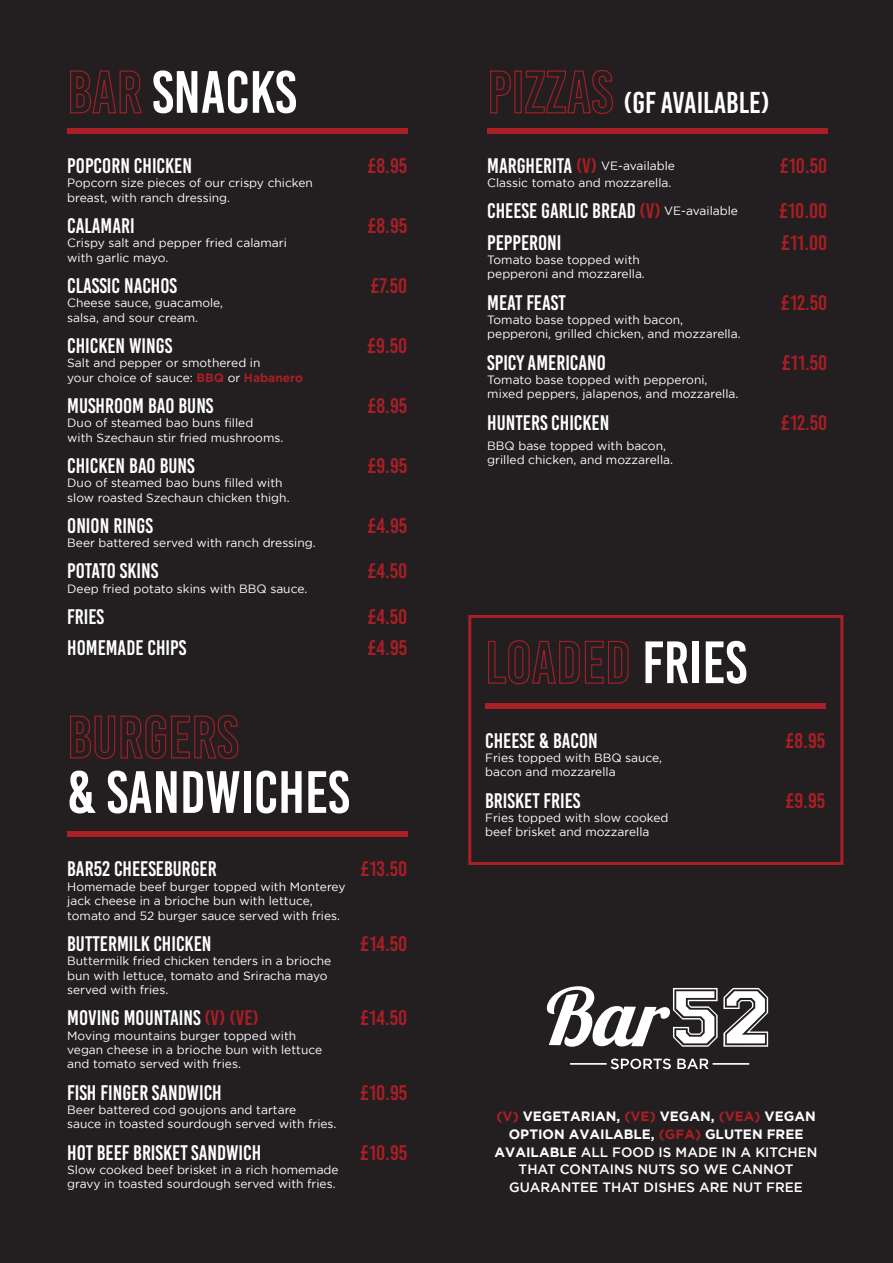
<style>
.page{position:relative;width:893px;height:1263px;background:#231f20}
.page>*{position:absolute;margin:0;border:0;box-sizing:border-box;transform-origin:0 0}
.t1{font:59.55px "Bebas Kai";color:#fff}
.t2{font:30px "Bebas Kai";color:#fff}
.t3{font:21px "Bebas Kai";color:#fff}
.t4{font:21px "Bebas Kai";color:#aa1e26}
.t5{font:500 13.5px/17.7px "Gotham";color:#fff;text-align:center}
.t6{font:12px/14.4px "Gotham";color:#fff}
.s1{font-weight:700;color:#aa1e26}
.s2{color:#aa1e26}
.s3{font-family:"Bebas Kai";font-size:21px}
.s4{font-family:"Bebas Kai";font-size:21px;color:#aa1e26}
.s5{font-weight:700}
</style>
<div class="page">
<svg style="left:70px;top:70px;width:72px;height:44px"></svg>
<div style="left:67px;top:128px;width:341px;height:6px;background:#aa1e26"></div>
<svg style="left:70px;top:715px;width:169px;height:44px"></svg>
<div style="left:67px;top:831px;width:341px;height:6px;background:#aa1e26"></div>
<svg style="left:488px;top:640px;width:141px;height:45px"></svg>
<div style="left:485px;top:703px;width:341px;height:5px;background:#aa1e26"></div>
<svg style="left:490px;top:70px;width:21px;height:44px"></svg>
<div style="left:514px;top:71px;width:8px;height:42px;border:1px solid #aa1e26"></div>
<svg style="left:525px;top:70px;width:88px;height:44px"></svg>
<div style="left:487px;top:128px;width:341px;height:6px;background:#aa1e26"></div>
<div style="left:468px;top:615px;width:375px;height:250px;border:3px solid #aa1e26"></div>
<svg style="left:547px;top:986px;width:221px;height:61px"></svg>
<svg style="left:611px;top:1058px;width:60px;height:11px"></svg>
<svg style="left:677px;top:1058px;width:31px;height:11px"></svg>
<hr style="left:713px;top:1063px;width:36px;height:2px;background:#fff">
<hr style="left:570px;top:1063px;width:37px;height:2px;background:#fff">
<h1 class="t1" style="left:152px;top:60px;width:146px">SNACKS</h1>
<h3 class="t3" style="left:67px;top:154px;width:126px">POPCORN CHICKEN</h3>
<h3 class="t4" style="left:368px;top:154px;width:41px">£8.95</h3>
<p class="t6" style="left:67px;top:175px;width:247px">Popcorn size pieces of our crispy chicken breast, with ranch dressing.</p>
<h3 class="t3" style="left:67px;top:214px;width:69px">CALAMARI</h3>
<h3 class="t4" style="left:368px;top:214px;width:41px">£8.95</h3>
<p class="t6" style="left:67px;top:235px;width:221px">Crispy salt and pepper fried calamari with garlic mayo.</p>
<h3 class="t3" style="left:67px;top:274px;width:111px">CLASSIC NACHOS</h3>
<h3 class="t4" style="left:370px;top:274px;width:38px">£7.50</h3>
<p class="t6" style="left:67px;top:295px;width:157px">Cheese sauce, guacamole, salsa, and sour cream.</p>
<h3 class="t3" style="left:67px;top:334px;width:106px">CHICKEN WINGS</h3>
<h3 class="t4" style="left:367px;top:334px;width:42px">£9.50</h3>
<p class="t6" style="left:67px;top:355px;width:237px">Salt and pepper or smothered in<br>your choice of sauce: <span class="s1">BBQ</span> or <span class="s1">Habanero</span></p>
<h3 class="t3" style="left:67px;top:394px;width:148px">MUSHROOM BAO BUNS</h3>
<h3 class="t4" style="left:368px;top:394px;width:41px">£8.95</h3>
<p class="t6" style="left:67px;top:415px;width:218px">Duo of steamed bao buns filled<br>with Szechaun stir fried mushrooms.</p>
<h3 class="t3" style="left:67px;top:454px;width:129px">CHICKEN BAO BUNS</h3>
<h3 class="t4" style="left:367px;top:454px;width:41px">£9.95</h3>
<p class="t6" style="left:67px;top:475px;width:224px">Duo of steamed bao buns filled with slow roasted Szechaun chicken thigh.</p>
<h3 class="t3" style="left:67px;top:514px;width:87px">ONION RINGS</h3>
<h3 class="t4" style="left:368px;top:514px;width:41px">£4.95</h3>
<p class="t6" style="left:67px;top:535px;width:250px">Beer battered served with ranch dressing.</p>
<h3 class="t3" style="left:67px;top:560px;width:93px">POTATO SKINS</h3>
<h3 class="t4" style="left:367px;top:560px;width:41px">£4.50</h3>
<p class="t6" style="left:67px;top:581px;width:242px">Deep fried potato skins with BBQ sauce.</p>
<h3 class="t3" style="left:67px;top:605px;width:38px">FRIES</h3>
<h3 class="t4" style="left:367px;top:605px;width:41px">£4.50</h3>
<h3 class="t3" style="left:67px;top:637px;width:121px">HOMEMADE CHIPS</h3>
<h3 class="t4" style="left:368px;top:637px;width:41px">£4.95</h3>
<h1 class="t1" style="left:67px;top:760px;width:284px">&amp; SANDWICHES</h1>
<h3 class="t3" style="left:67px;top:858px;width:151px">BAR52 CHEESEBURGER</h3>
<h3 class="t4" style="left:360px;top:858px;width:48px">£13.50</h3>
<p class="t6" style="left:67px;top:879px;width:280px">Homemade beef burger topped with Monterey jack cheese in a brioche bun with lettuce, tomato and 52 burger sauce served with fries.</p>
<h3 class="t3" style="left:67px;top:932px;width:146px">BUTTERMILK CHICKEN</h3>
<h3 class="t4" style="left:360px;top:932px;width:48px">£14.50</h3>
<p class="t6" style="left:67px;top:953px;width:266px">Buttermilk fried chicken tenders in a brioche bun with lettuce, tomato and Sriracha mayo served with fries.</p>
<h3 class="t3" style="left:67px;top:1006px;width:193px">MOVING MOUNTAINS <span class="s2">(V) (VE)</span></h3>
<h3 class="t4" style="left:360px;top:1006px;width:48px">£14.50</h3>
<p class="t6" style="left:67px;top:1028px;width:257px">Moving mountains burger topped with vegan cheese in a brioche bun with lettuce and tomato served with fries.</p>
<h3 class="t3" style="left:67px;top:1081px;width:156px">FISH FINGER SANDWICH</h3>
<h3 class="t4" style="left:360px;top:1081px;width:49px">£10.95</h3>
<p class="t6" style="left:67px;top:1102px;width:271px">Beer battered cod goujons and tartare<br>sauce in toasted sourdough served with fries.</p>
<h3 class="t3" style="left:67px;top:1141px;width:195px">HOT BEEF BRISKET SANDWICH</h3>
<h3 class="t4" style="left:360px;top:1141px;width:49px">£10.95</h3>
<p class="t6" style="left:67px;top:1162px;width:273px">Slow cooked beef brisket in a rich homemade gravy in toasted sourdough served with fries.</p>
<h2 class="t2" style="left:623px;top:86px;width:148px">(GF AVAILABLE)</h2>
<p class="t6" style="left:487px;top:158px;width:189px"><span class="s3">MARGHERITA</span> <span class="s4">(V)</span> VE-available</p>
<h3 class="t4" style="left:780px;top:154px;width:49px">£10.50</h3>
<p class="t6" style="left:487px;top:175px;width:186px">Classic tomato and mozzarella.</p>
<h3 class="t3" style="left:487px;top:200px;width:252px">CHEESE GARLIC BREAD <span class="s2">(V)</span> <sup>VE-available</sup></h3>
<h3 class="t4" style="left:779px;top:200px;width:50px">£10.00</h3>
<h3 class="t3" style="left:487px;top:231px;width:76px">PEPPERONI</h3>
<h3 class="t4" style="left:781px;top:231px;width:48px">£11.00</h3>
<p class="t6" style="left:487px;top:252px;width:159px">Tomato base topped with pepperoni and mozzarella.</p>
<h3 class="t3" style="left:487px;top:291px;width:80px">MEAT FEAST</h3>
<h3 class="t4" style="left:781px;top:291px;width:48px">£12.50</h3>
<p class="t6" style="left:487px;top:312px;width:255px">Tomato base topped with bacon, pepperoni, grilled chicken, and mozzarella.</p>
<h3 class="t3" style="left:487px;top:351px;width:120px">SPICY AMERICANO</h3>
<h3 class="t4" style="left:782px;top:351px;width:47px">£11.50</h3>
<p class="t6" style="left:487px;top:372px;width:253px">Tomato base topped with pepperoni, mixed peppers, jalapenos, and mozzarella.</p>
<h3 class="t3" style="left:487px;top:411px;width:124px">HUNTERS CHICKEN</h3>
<h3 class="t4" style="left:781px;top:411px;width:48px">£12.50</h3>
<p class="t6" style="left:487px;top:438px;width:187px">BBQ base topped with bacon, grilled chicken, and mozzarella.</p>
<h1 class="t1" style="left:642px;top:630px;width:106px">FRIES</h1>
<h3 class="t3" style="left:485px;top:729px;width:114px">CHEESE &amp; BACON</h3>
<h3 class="t4" style="left:786px;top:729px;width:41px">£8.95</h3>
<p class="t6" style="left:485px;top:750px;width:178px">Fries topped with BBQ sauce, bacon and mozzarella</p>
<h3 class="t3" style="left:485px;top:789px;width:97px">BRISKET FRIES</h3>
<h3 class="t4" style="left:785px;top:789px;width:41px">£9.95</h3>
<p class="t6" style="left:485px;top:810px;width:185px">Fries topped with slow cooked beef brisket and mozzarella</p>
<p class="t5" style="left:495px;top:1107px;width:324px"><span class="s1">(V)</span> <span class="s5">VEGETARIAN,</span> <span class="s1">(VE)</span> <span class="s5">VEGAN,</span> <span class="s1">(VEA)</span> <span class="s5">VEGAN OPTION AVAILABLE,</span> <span class="s1">(GFA)</span> <span class="s5">GLUTEN FREE AVAILABLE</span> ALL FOOD IS MADE IN A KITCHEN THAT CONTAINS NUTS SO WE CANNOT GUARANTEE THAT DISHES ARE NUT FREE</p>
</div>
